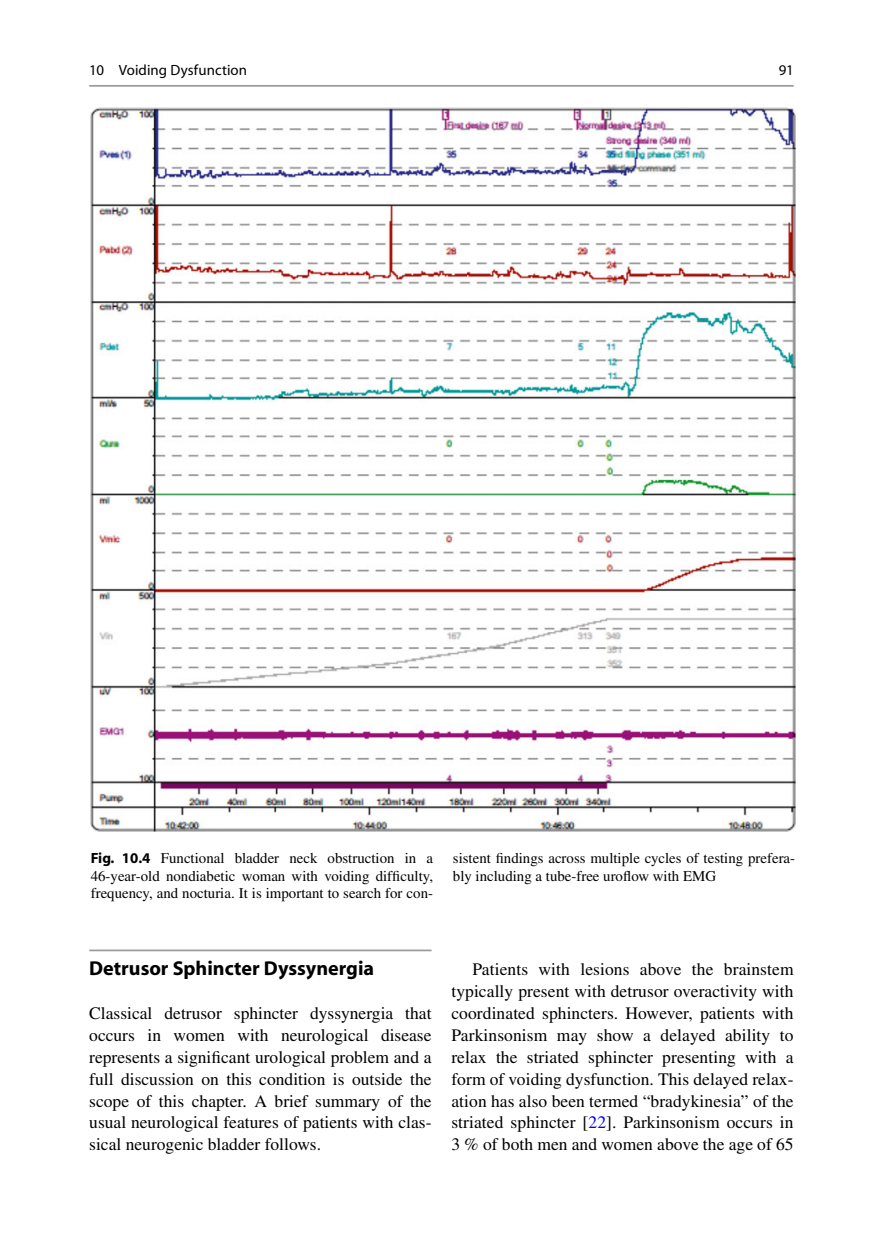
<style>
.page{position:relative;width:883px;height:1260px;background:#fff}
.page>*{position:absolute;margin:0;border:0;box-sizing:border-box;transform-origin:0 0}
.t1{font:700 20.12px "Ncnqgn Vrbcxv Myriad";color:#000}
.t2{font:17.5px/21.9px "Jndvhy Lyrbpt Times";color:#000;text-align:justify}
.t3{font:14.88px/17.5px "Jndvhy Lyrbpt Times";color:#000;text-align:justify}
.t4{font:14.88px "Wbrnmh Qtfjjl Myriad";letter-spacing:.005em;color:#000}
.s1{font-family:"Ncnqgn Vrbcxv Myriad";font-weight:700}
.s2{color:#0000fa}
</style>
<div class="page">
<hr style="left:89px;top:950px;width:343px;height:1px;background:#9c9c9c">
<img style="left:91px;top:107px;width:704px;height:725px">
<hr style="left:89px;top:85px;width:705px;height:2px;background:#9c9c9c">
<p class="t4" style="left:89px;top:64px;width:159px">10 Voiding Dysfunction</p>
<p class="t4" style="left:779px;top:64px;width:16px">91</p>
<p class="t3" style="left:91px;top:851px;width:344px"><span class="s1">Fig. 10.4</span> Functional bladder neck obstruction in a 46-year-old nondiabetic woman with voiding difficulty, frequency, and nocturia. It is important to search for con-</p>
<p class="t3" style="left:453px;top:851px;width:344px">sistent findings across multiple cycles of testing prefera&shy;bly including a tube-free uroflow with EMG</p>
<p class="t1" style="left:89px;top:961px;width:286px">Detrusor Sphincter Dyssynergia</p>
<p class="t2" style="left:89px;top:1004px;width:344px">Classical detrusor sphincter dyssynergia that occurs in women with neurological disease represents a significant urological problem and a full discussion on this condition is outside the scope of this chapter. A brief summary of the usual neurological features of patients with clas&shy;sical neurogenic bladder follows.</p>
<p class="t2" style="left:451px;top:960px;width:344px;text-indent:21px">Patients with lesions above the brainstem t ypically present with detrusor overactivity with coordinated sphincters. However, patients with Parkinsonism may show a delayed ability to relax the striated sphincter presenting with a form of voiding dysfunction. This delayed relax&shy;ation has also been termed “bradykinesia” of the striated sphincter [ <span class="s2">22</span> ]. Parkinsonism occurs in 3 % of both men and women above the age of 65</p>
</div>
